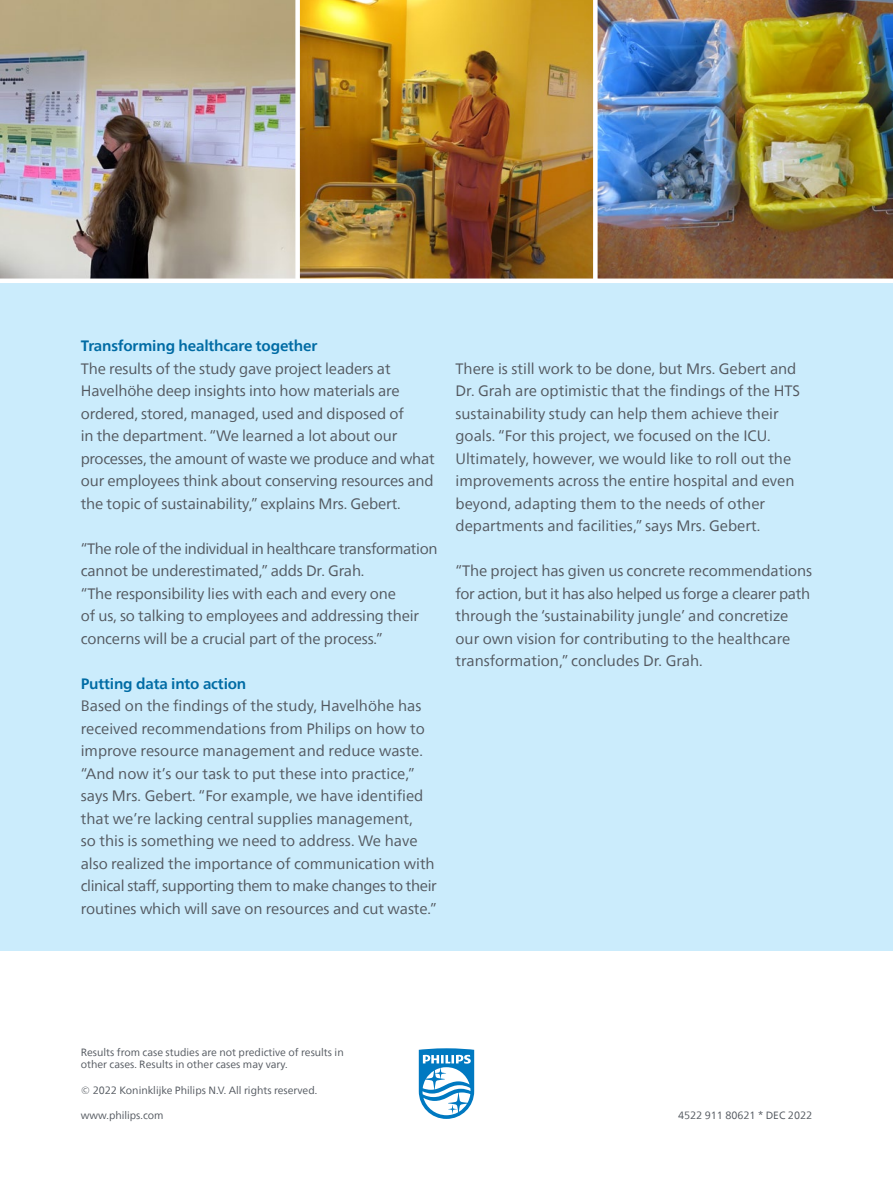
<style>
.page{position:relative;width:893px;height:1187px;background:#fff}
.page>*{position:absolute;margin:0;border:0;box-sizing:border-box;transform-origin:0 0}
.t1{font:15px/22.5px "Neue Frutiger World";letter-spacing:-.005em;color:#53585f}
.t2{font:700 15px "Neue Frutiger World";letter-spacing:-.01em;color:#006ba4}
.t3{font:10.5px/12.6px "Neue Frutiger World";color:#53585f}
</style>
<div class="page">
<img style="left:0;top:0;width:893px;height:278px">
<div style="left:0;top:281px;width:893px;height:669px;background:#cbecfc"></div>
<div style="left:295px;top:0;width:5px;height:281px;background:#fff"></div>
<div style="left:0;top:278px;width:893px;height:5px;background:#fff"></div>
<div style="left:593px;top:0;width:5px;height:281px;background:#fff"></div>
<svg style="left:419px;top:1048px;width:55px;height:70px"></svg>
<p class="t2" style="left:81px;top:332px;width:238px">Transforming healthcare together</p>
<p class="t1" style="left:81px;top:357px;width:355px">The results of the study gave project leaders at Havelhöhe deep insights into how materials are ordered, stored, managed, used and disposed of<br>in the department. “We learned a lot about our processes, the amount of waste we produce and what our employees think about conserving resources and the topic of sustainability,” explains Mrs. Gebert.</p>
<p class="t1" style="left:81px;top:537px;width:358px">“The role of the individual in healthcare transformation cannot be underestimated,” adds Dr. Grah.<br>“The responsibility lies with each and every one<br>of us, so talking to employees and addressing their concerns will be a crucial part of the process.”</p>
<p class="t2" style="left:81px;top:670px;width:167px">Putting data into action</p>
<p class="t1" style="left:81px;top:695px;width:358px">Based on the findings of the study, Havelhöhe has received recommendations from Philips on how to improve resource management and reduce waste. “And now it’s our task to put these into practice,” says Mrs. Gebert. “For example, we have identified that we’re lacking central supplies management,<br>so this is something we need to address. We have also realized the importance of communication with clinical staff, supporting them to make changes to their routines which will save on resources and cut waste.”</p>
<p class="t1" style="left:455px;top:357px;width:346px">There is still work to be done, but Mrs. Gebert and Dr. Grah are optimistic that the findings of the HTS sustainability study can help them achieve their goals. “For this project, we focused on the ICU.<br>Ultimately, however, we would like to roll out the improvements across the entire hospital and even beyond, adapting them to the needs of other departments and facilities,” says Mrs. Gebert.</p>
<p class="t1" style="left:455px;top:560px;width:358px">“The project has given us concrete recommendations for action, but it has also helped us forge a clearer path through the ‘sustainability jungle’ and concretize our own vision for contributing to the healthcare transformation,” concludes Dr. Grah.</p>
<p class="t3" style="left:81px;top:1045px;width:264px">Results from case studies are not predictive of results in other cases. Results in other cases may vary.</p>
<p class="t3" style="left:81px;top:1083px;width:238px">© 2022 Koninklijke Philips N.V. All rights reserved.</p>
<p class="t3" style="left:81px;top:1108px;width:84px">www.philips.com</p>
<p class="t3" style="left:678px;top:1108px;width:136px">4522 911 80621 * DEC 2022</p>
</div>
